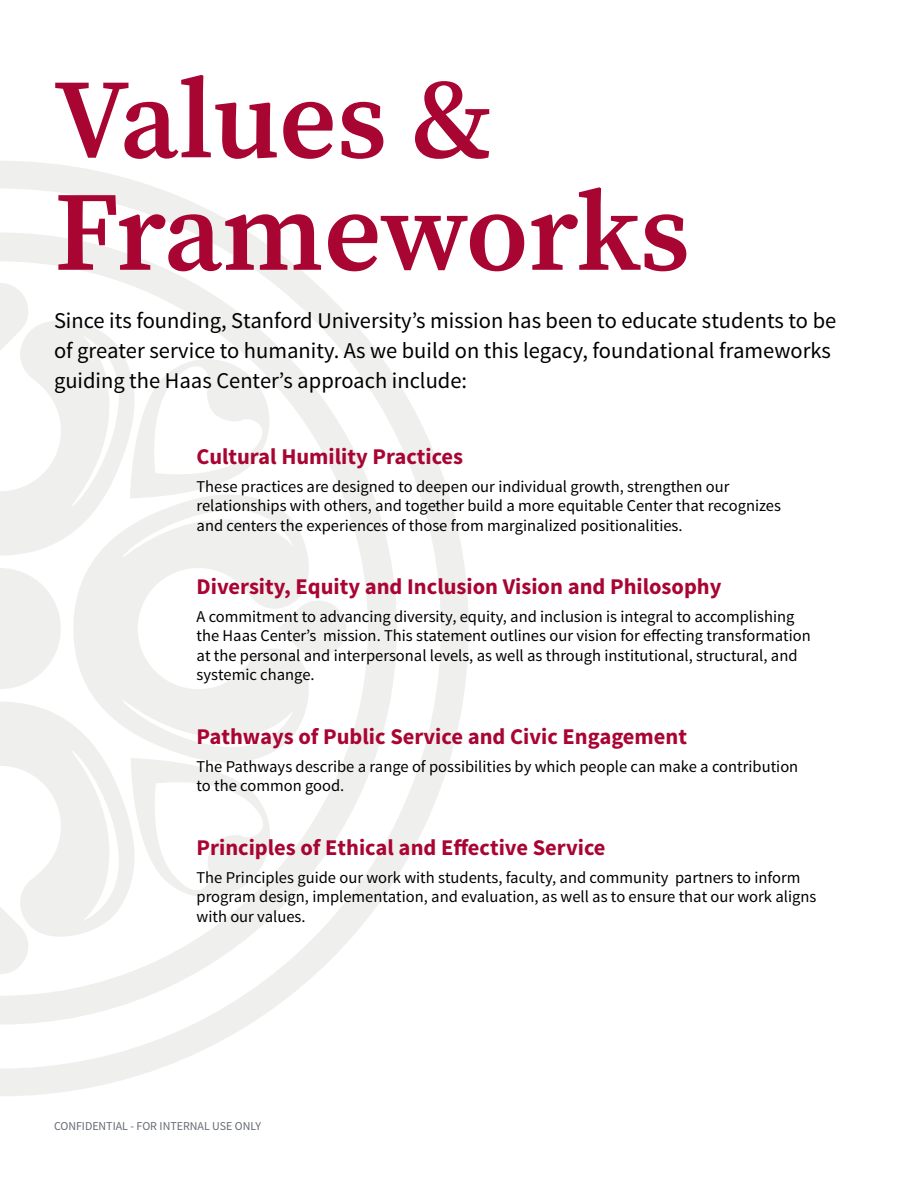
<style>
.page{position:relative;width:918px;height:1188px;background:#fff}
.page>*{position:absolute;margin:0;border:0;box-sizing:border-box;transform-origin:0 0}
.t1{font:600 112.5px/112.5px "Source Serif Pro";letter-spacing:-.005em;color:#a90533}
.t2{font:22.5px/30px "Source Sans Pro";color:#000}
.t3{font:700 22.5px "Source Sans Pro";color:#a90533}
.t4{font:16.5px/19.5px "Source Sans Pro";color:#000}
.t5{font:12px "Source Sans Pro";color:#676c75}
</style>
<div class="page">
<svg style="left:0;top:161px;width:469px;height:935px"></svg>
<svg style="left:0;top:233px;width:397px;height:792px"></svg>
<svg style="left:323px;top:601px;width:23px;height:56px"></svg>
<svg style="left:73px;top:494px;width:250px;height:269px;fill:#eff0ee"></svg>
<svg style="left:0;top:283px;width:276px;height:273px"></svg>
<svg style="left:0;top:702px;width:276px;height:272px"></svg>
<h1 class="t1" style="left:54px;top:62px;width:637px">Values &amp;<br>Frameworks</h1>
<h2 class="t2" style="left:54px;top:306px;width:784px">Since its founding, Stanford University’s mission has been to educate students to be of greater service to humanity. As we build on this legacy, foundational frameworks guiding the Haas Center’s approach include:</h2>
<h2 class="t3" style="left:197px;top:442px;width:268px">Cultural Humility Practices</h2>
<p class="t4" style="left:197px;top:477px;width:586px">These practices are designed to deepen our individual growth, strengthen our relationships with others, and together build a more equitable Center that recognizes and centers the experiences of those from marginalized positionalities.</p>
<h2 class="t3" style="left:197px;top:572px;width:526px">Diversity, Equity and Inclusion Vision and Philosophy</h2>
<p class="t4" style="left:197px;top:607px;width:616px">A commitment to advancing diversity, equity, and inclusion is integral to accomplishing the Haas Center’s mission. This statement outlines our vision for effecting transformation at the personal and interpersonal levels, as well as through institutional, structural, and systemic change.</p>
<h2 class="t3" style="left:197px;top:722px;width:492px">Pathways of Public Service and Civic Engagement</h2>
<p class="t4" style="left:197px;top:757px;width:603px">The Pathways describe a range of possibilities by which people can make a contribution to the common good.</p>
<h2 class="t3" style="left:197px;top:833px;width:410px">Principles of Ethical and Effective Service</h2>
<p class="t4" style="left:197px;top:868px;width:621px">The Principles guide our work with students, faculty, and community partners to inform program design, implementation, and evaluation, as well as to ensure that our work aligns with our values.</p>
<p class="t5" style="left:54px;top:1119px;width:209px">CONFIDENTIAL - FOR INTERNAL USE ONLY</p>
</div>
